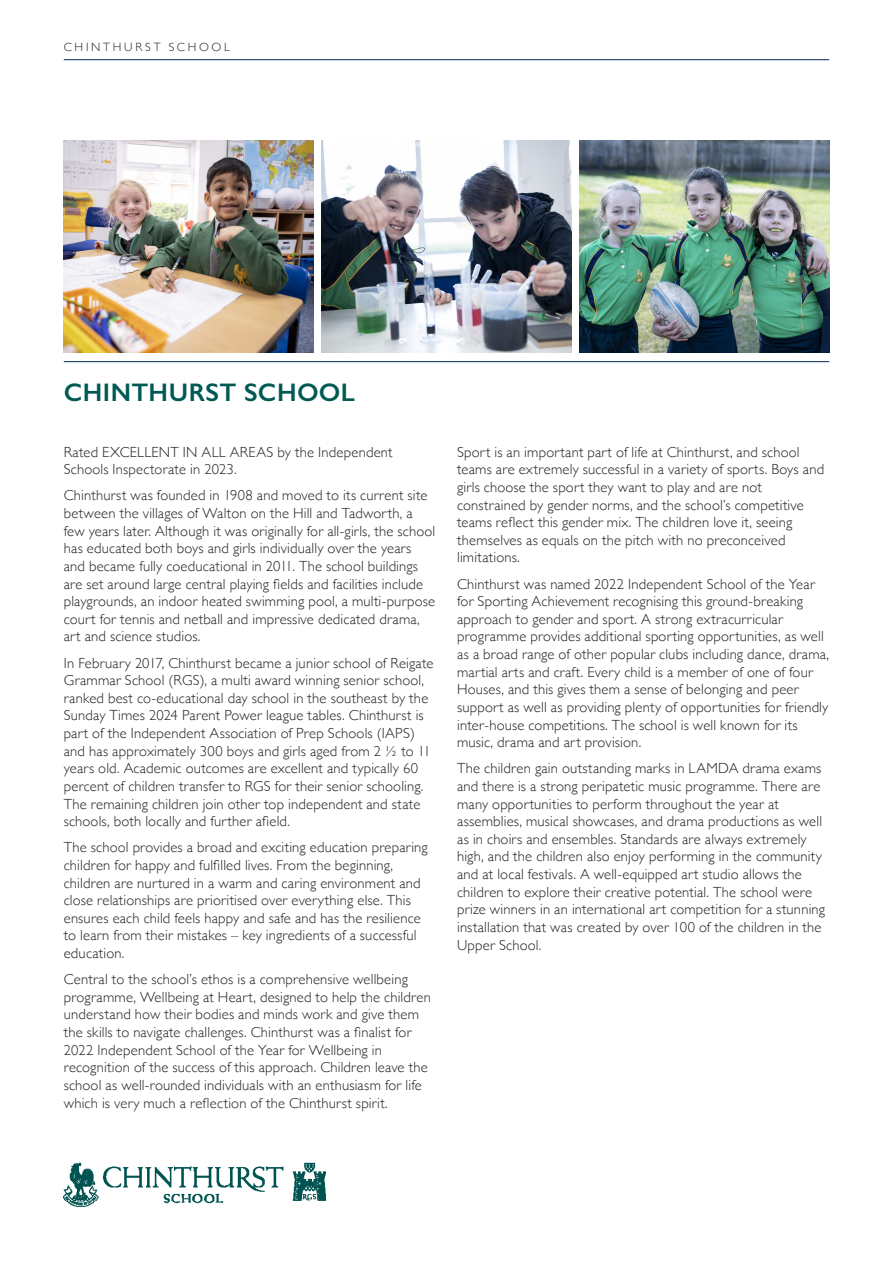
<style>
.page{position:relative;width:893px;height:1263px;background:#fff}
.page>*{position:absolute;margin:0;border:0;box-sizing:border-box;transform-origin:0 0}
.Page_Heading{font:600 25.5px "Gill Sans";letter-spacing:.015em;color:#005953}
.Body_text{font:300 14.7px/17.7px "Gill Sans";letter-spacing:.01em;color:#231f20}
.t1{font:300 12px "Gill Sans";letter-spacing:.225em;color:#231f20}
</style>
<div class="page">
<hr style="left:64px;top:361px;width:765px;height:1px;background:#002a5b">
<hr style="left:64px;top:59px;width:765px;height:1px;background:#002a5b">
<img style="left:64px;top:1162px;width:261px;height:45px">
<img style="left:64px;top:140px;width:249px;height:213px">
<img style="left:580px;top:140px;width:249px;height:213px">
<img style="left:322px;top:140px;width:249px;height:213px">
<p class="t1" style="left:64px;top:38px;width:167px">CHINTHURST SCHOOL</p>
<p class="Page_Heading" style="left:64px;top:377px;width:293px">CHINTHURST SCHOOL</p>
<p class="Body_text" style="left:64px;top:442px;width:330px">Rated EXCELLENT IN ALL AREAS by the Independent<br>Schools Inspectorate in 2023.</p>
<p class="Body_text" style="left:64px;top:486px;width:373px">Chinthurst was founded in 1908 and moved to its current site between the villages of Walton on the Hill and Tadworth, a few years later. Although it was originally for all-girls, the school has educated both boys and girls individually over the years and became fully coeducational in 2011. The school buildings are set around large central playing fields and facilities include playgrounds, an indoor heated swimming pool, a multi-purpose court for tennis and netball and impressive dedicated drama, art and science studios.</p>
<p class="Body_text" style="left:64px;top:653px;width:371px">In February 2017, Chinthurst became a junior school of Reigate Grammar School (RGS), a multi award winning senior school, ranked best co-educational day school in the southeast by the Sunday Times 2024 Parent Power league tables. Chinthurst is part of the Independent Association of Prep Schools (IAPS) and has approximately 300 boys and girls aged from 2 ½ to 11 years old. Academic outcomes are excellent and typically 60 percent of children transfer to RGS for their senior schooling.<br>The remaining children join other top independent and state schools, both locally and further afield.</p>
<p class="Body_text" style="left:64px;top:838px;width:365px">The school provides a broad and exciting education preparing children for happy and fulfilled lives. From the beginning, children are nurtured in a warm and caring environment and close relationships are prioritised over everything else. This ensures each child feels happy and safe and has the resilience to learn from their mistakes – key ingredients of a successful education.</p>
<p class="Body_text" style="left:64px;top:970px;width:369px">Central to the school’s ethos is a comprehensive wellbeing programme, Wellbeing at Heart, designed to help the children understand how their bodies and minds work and give them the skills to navigate challenges. Chinthurst was a finalist for 2022 Independent School of the Year for Wellbeing in recognition of the success of this approach. Children leave the school as well-rounded individuals with an enthusiasm for life which is very much a reflection of the Chinthurst spirit.</p>
<p class="Body_text" style="left:457px;top:442px;width:368px">Sport is an important part of life at Chinthurst, and school teams are extremely successful in a variety of sports. Boys and girls choose the sport they want to play and are not constrained by gender norms, and the school’s competitive teams reflect this gender mix. The children love it, seeing themselves as equals on the pitch with no preconceived limitations.</p>
<p class="Body_text" style="left:457px;top:574px;width:374px">Chinthurst was named 2022 Independent School of the Year for Sporting Achievement recognising this ground-breaking approach to gender and sport. A strong extracurricular programme provides additional sporting opportunities, as well as a broad range of other popular clubs including dance, drama, martial arts and craft. Every child is a member of one of four Houses, and this gives them a sense of belonging and peer support as well as providing plenty of opportunities for friendly inter-house competitions. The school is well known for its music, drama and art provision.</p>
<p class="Body_text" style="left:457px;top:759px;width:369px">The children gain outstanding marks in LAMDA drama exams and there is a strong peripatetic music programme. There are many opportunities to perform throughout the year at assemblies, musical showcases, and drama productions as well as in choirs and ensembles. Standards are always extremely high, and the children also enjoy performing in the community and at local festivals. A well-equipped art studio allows the children to explore their creative potential. The school were prize winners in an international art competition for a stunning installation that was created by over 100 of the children in the Upper School.</p>
</div>
